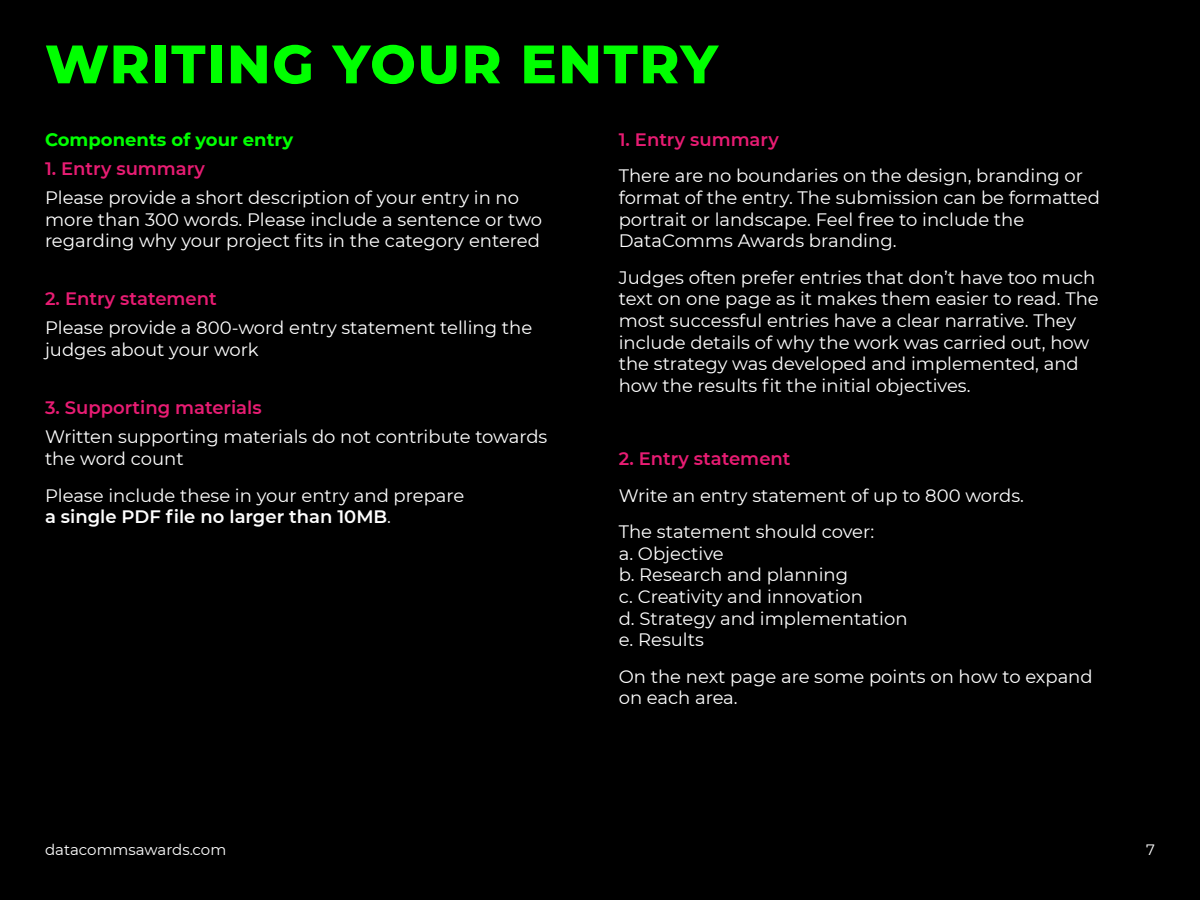
<style>
.page{position:relative;width:1200px;height:900px;background:#000}
.page>*{position:absolute;margin:0;border:0;box-sizing:border-box;transform-origin:0 0}
.t1{font:800 54px "Montserrat";letter-spacing:.03em;color:#0f0}
.t2{font:18px/21.6px "Montserrat";color:#fff}
.t3{font:600 18px "Montserrat";color:#e81c73}
.t4{font:700 18px "Montserrat";color:#0f0}
.t5{font:15px "Montserrat";color:#fff}
.s1{font-weight:600}
</style>
<div class="page">
<h1 class="t1" style="left:45px;top:25px;width:674px">WRITING YOUR ENTRY</h1>
<p class="t4" style="left:45px;top:126px;width:250px">Components of your entry</p>
<p class="t3" style="left:45px;top:156px;width:162px">1. Entry summary</p>
<p class="t2" style="left:45px;top:186px;width:499px">Please provide a short description of your entry in no more than 300 words. Please include a sentence or two regarding why your project fits in the category entered</p>
<p class="t3" style="left:45px;top:286px;width:173px">2. Entry statement</p>
<p class="t2" style="left:45px;top:317px;width:489px">Please provide a 800-word entry statement telling the judges about your work</p>
<p class="t3" style="left:45px;top:395px;width:218px">3. Supporting materials</p>
<p class="t2" style="left:45px;top:426px;width:504px">Written supporting materials do not contribute towards the word count</p>
<p class="t2" style="left:45px;top:484px;width:421px">Please include these in your entry and prepare <span class="s1">a single PDF file no larger than 10MB</span>.</p>
<p class="t3" style="left:619px;top:127px;width:162px">1. Entry summary</p>
<p class="t2" style="left:619px;top:165px;width:483px">There are no boundaries on the design, branding or format of the entry. The submission can be formatted portrait or landscape. Feel free to include the DataComms Awards branding.</p>
<p class="t2" style="left:619px;top:266px;width:482px">Judges often prefer entries that don’t have too much text on one page as it makes them easier to read. The most successful entries have a clear narrative. They include details of why the work was carried out, how the strategy was developed and implemented, and how the results fit the initial objectives.</p>
<p class="t3" style="left:619px;top:446px;width:173px">2. Entry statement</p>
<p class="t2" style="left:619px;top:476px;width:407px;line-height:36.6px">Write an entry statement of up to 800 words.<br>The statement should cover:</p>
<p class="t2" style="left:619px;top:542px;width:290px">a. Objective<br>b. Research and planning<br>c. Creativity and innovation<br>d. Strategy and implementation e. Results</p>
<p class="t2" style="left:619px;top:665px;width:476px">On the next page are some points on how to expand on each area.</p>
<p class="t5" style="left:45px;top:839px;width:183px">datacommsawards.com</p>
<p class="t5" style="left:1146px;top:839px;width:10px">7</p>
</div>
